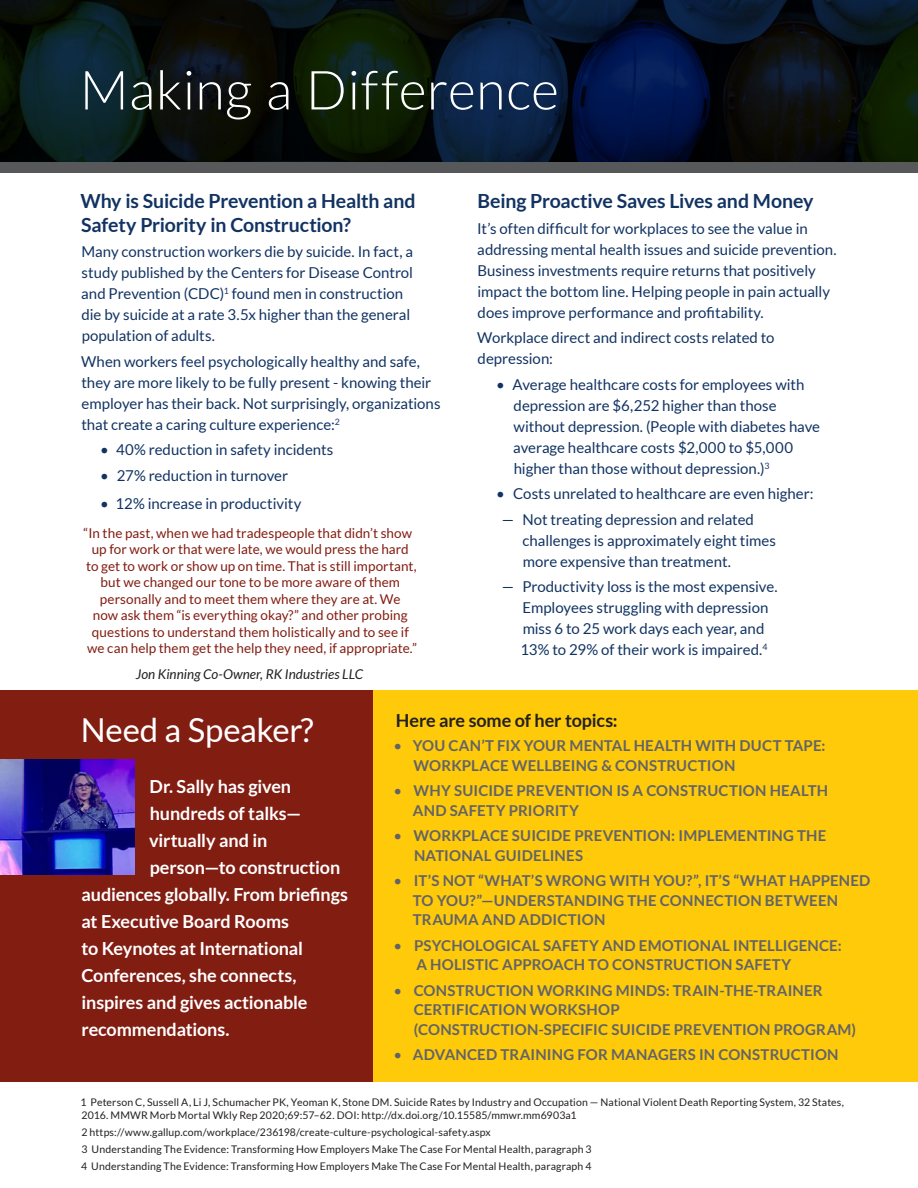
<style>
.page{position:relative;width:918px;height:1188px;background:#fff}
.page>*{position:absolute;margin:0;border:0;box-sizing:border-box;transform-origin:0 0}
.Page_title{font:300 54px "Lato";letter-spacing:.01em;color:#fff}
.lead_in_regular{font:33px "Lato";letter-spacing:-.005em;color:#fff}
.question{font:700 19.5px/23.4px "Lato";letter-spacing:-.01em;color:#123362}
.text{font:700 19.5px "Lato";letter-spacing:-.01em;color:#123362}
.question-2{font:700 18px "Lato";letter-spacing:-.01em;color:#fff}
.question-3{font:700 18px "Lato";letter-spacing:-.005em;color:#231f20}
.text-2{font:15px/21px "Lato";letter-spacing:-.005em;color:#123362}
.t1{font:700 15px/19.5px "Lato";letter-spacing:.01em;color:#636366}
.Red_quote{font:13.5px/16.5px "Lato";color:#821d12;text-align:center}
.quote_attribute{font:italic 13.5px "Lato";letter-spacing:.005em;color:#231f20}
.text-3{font:10.5px/12.6px "Lato";letter-spacing:.015em;color:#231f20}
.s1{font-weight:400}
</style>
<div class="page">
<div style="left:373px;top:691px;width:545px;height:391px;background:#feca0a"></div>
<img style="left:0;top:0;width:918px;height:162px">
<div style="left:0;top:691px;width:373px;height:391px;background:#821d12"></div>
<div style="left:0;top:162px;width:918px;height:11px;background:#57585a"></div>
<img style="left:0;top:760px;width:134px;height:115px">
<p class="Page_title" style="left:80px;top:61px;width:481px">Making a Difference</p>
<p class="question" style="left:80px;top:189px;width:337px">Why is Suicide Prevention a Health and<br>Safety Priority in Construction?</p>
<p class="text-2" style="left:81px;top:241px;width:333px">Many construction workers die by suicide. In fact, a study published by the Centers for Disease Control and Prevention (CDC)<sup>1</sup> found men in construction die by suicide at a rate 3.5x higher than the general population of adults.</p>
<p class="text-2" style="left:81px;top:351px;width:361px">When workers feel psychologically healthy and safe, they are more likely to be fully present - knowing their employer has their back. Not surprisingly, organizations that create a caring culture experience:<sup>2</sup></p>
<p class="text-2" style="left:100px;top:439px;width:235px">• 40% reduction in safety incidents</p>
<p class="text-2" style="left:100px;top:465px;width:190px">• 27% reduction in turnover</p>
<p class="text-2" style="left:100px;top:493px;width:203px">• 12% increase in productivity</p>
<p class="Red_quote" style="left:84px;top:524px;width:335px">“In the past, when we had tradespeople that didn’t show up for work or that were late, we would press the hard<br>to get to work or show up on time. That is still important, but we changed our tone to be more aware of them personally and to meet them where they are at. We<br>now ask them “is everything okay?” and other probing questions to understand them holistically and to see if we can help them get the help they need, if appropriate.”</p>
<p class="quote_attribute" style="left:136px;top:666px;width:229px">Jon Kinning Co-Owner, RK Industries LLC</p>
<p class="text" style="left:478px;top:190px;width:337px">Being Proactive Saves Lives and Money</p>
<p class="text-2" style="left:477px;top:218px;width:361px">It’s often difficult for workplaces to see the value in addressing mental health issues and suicide prevention.<br>Business investments require returns that positively impact the bottom line. Helping people in pain actually does improve performance and profitability.</p>
<p class="text-2" style="left:477px;top:327px;width:299px">Workplace direct and indirect costs related to depression:</p>
<p class="text-2" style="left:513px;top:374px;width:308px;text-indent:-17px">• Average healthcare costs for employees with depression are $6,252 higher than those without depression. (People with diabetes have average healthcare costs $2,000 to $5,000 higher than those without depression.)<sup>3</sup></p>
<p class="text-2" style="left:496px;top:483px;width:319px">• Costs unrelated to healthcare are even higher:</p>
<p class="text-2" style="left:523px;top:509px;width:255px;text-indent:-21px">— Not treating depression and related challenges is approximately eight times more expensive than treatment.</p>
<p class="text-2" style="left:521px;top:576px;width:259px;text-indent:-19px">— Productivity loss is the most expensive.<br>Employees struggling with depression miss 6 to 25 work days each year, and 13% to 29% of their work is impaired.<sup>4</sup></p>
<p class="question-3" style="left:396px;top:711px;width:223px">Here are some of her topics:</p>
<p class="t1" style="left:414px;top:736px;width:413px;text-indent:-20px"><span class="s1">•</span> YOU CAN’T FIX YOUR MENTAL HEALTH WITH DUCT TAPE:<br>WORKPLACE WELLBEING &amp; CONSTRUCTION</p>
<p class="t1" style="left:413px;top:781px;width:417px;text-indent:-20px"><span class="s1">•</span> WHY SUICIDE PREVENTION IS A CONSTRUCTION HEALTH<br>AND SAFETY PRIORITY</p>
<p class="t1" style="left:414px;top:826px;width:414px;text-indent:-21px"><span class="s1">•</span> WORKPLACE SUICIDE PREVENTION: IMPLEMENTING THE<br>NATIONAL GUIDELINES</p>
<p class="t1" style="left:413px;top:871px;width:459px;text-indent:-19px"><span class="s1">•</span> IT’S NOT “WHAT’S WRONG WITH YOU?”, IT’S “WHAT HAPPENED<br>TO YOU?”—UNDERSTANDING THE CONNECTION BETWEEN<br>TRAUMA AND ADDICTION</p>
<p class="t1" style="left:416px;top:936px;width:427px;text-indent:-23px"><span class="s1">•</span> PSYCHOLOGICAL SAFETY AND EMOTIONAL INTELLIGENCE:<br>A HOLISTIC APPROACH TO CONSTRUCTION SAFETY</p>
<p class="t1" style="left:414px;top:981px;width:444px;text-indent:-20px"><span class="s1">•</span> CONSTRUCTION WORKING MINDS: TRAIN-THE-TRAINER<br>CERTIFICATION WORKSHOP<br>(CONSTRUCTION-SPECIFIC SUICIDE PREVENTION PROGRAM)</p>
<p class="t1" style="left:393px;top:1045px;width:447px"><span class="s1">•</span> ADVANCED TRAINING FOR MANAGERS IN CONSTRUCTION</p>
<p class="text-3" style="left:80px;top:1096px;width:765px">1 Peterson C, Sussell A, Li J, Schumacher PK, Yeoman K, Stone DM. Suicide Rates by Industry and Occupation — National Violent Death Reporting System, 32 States,<br>2016. MMWR Morb Mortal Wkly Rep 2020;69:57–62. DOI: http://dx.doi.org/10.15585/mmwr.mm6903a1</p>
<p class="text-3" style="left:81px;top:1126px;width:411px">2 https://www.gallup.com/workplace/236198/create-culture-psychological-safety.aspx</p>
<p class="text-3" style="left:81px;top:1143px;width:512px">3 Understanding The Evidence: Transforming How Employers Make The Case For Mental Health, paragraph 3</p>
<p class="text-3" style="left:81px;top:1160px;width:512px">4 Understanding The Evidence: Transforming How Employers Make The Case For Mental Health, paragraph 4</p>
<p class="lead_in_regular" style="left:81px;top:712px;width:234px">Need a Speaker?</p>
<p class="question-2" style="left:150px;top:776px;width:143px">Dr. Sally has given</p>
<p class="question-2" style="left:150px;top:803px;width:153px">hundreds of talks—</p>
<p class="question-2" style="left:149px;top:830px;width:120px">virtually and in</p>
<p class="question-2" style="left:150px;top:857px;width:192px">person—to construction</p>
<p class="question-2" style="left:81px;top:884px;width:268px">audiences globally. From briefings</p>
<p class="question-2" style="left:81px;top:911px;width:209px">at Executive Board Rooms</p>
<p class="question-2" style="left:81px;top:938px;width:223px">to Keynotes at International</p>
<p class="question-2" style="left:81px;top:965px;width:217px">Conferences, she connects,</p>
<p class="question-2" style="left:82px;top:992px;width:227px">inspires and gives actionable</p>
<p class="question-2" style="left:82px;top:1019px;width:149px">recommendations.</p>
</div>
